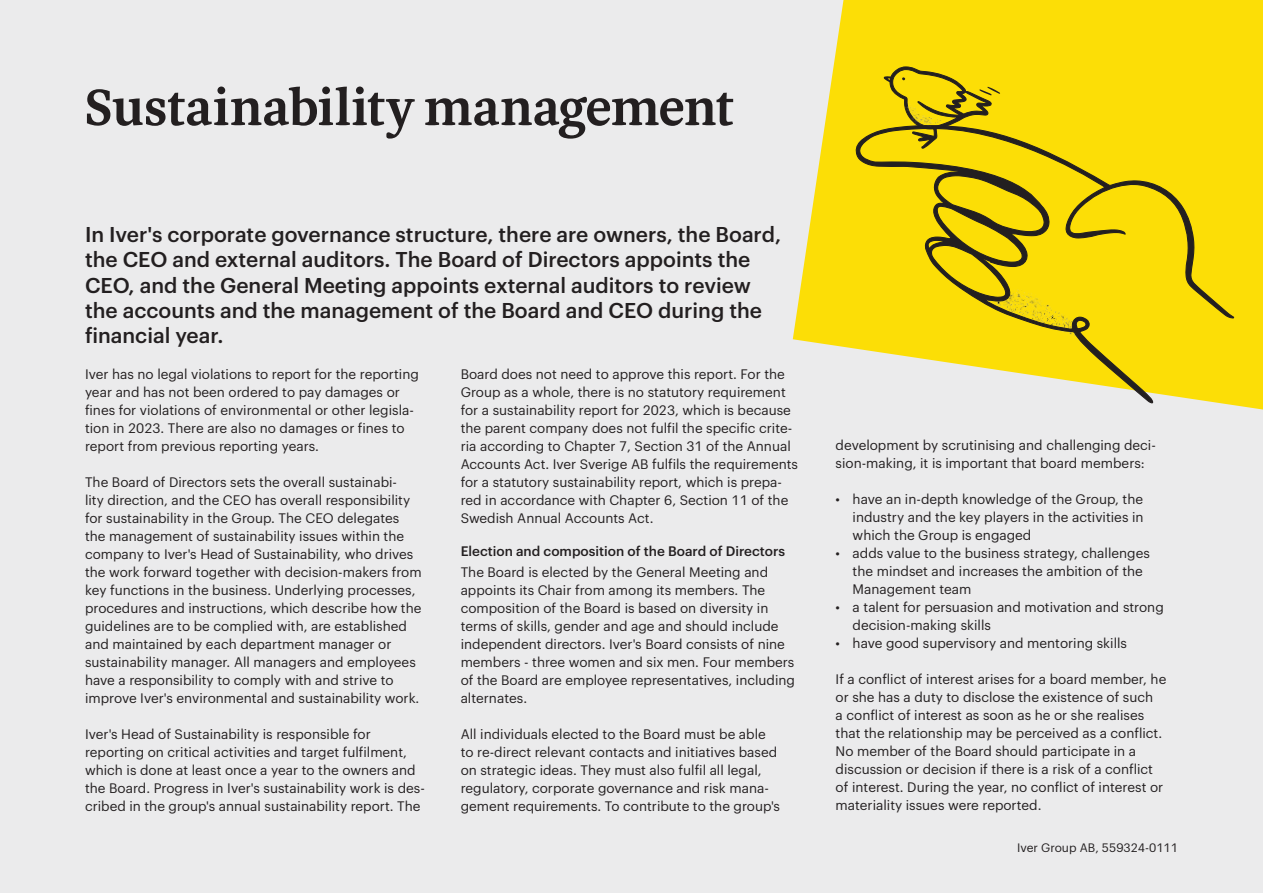
<style>
.page{position:relative;width:1263px;height:893px;background:#ebebec}
.page>*{position:absolute;margin:0;border:0;box-sizing:border-box;transform-origin:0 0}
.Rubrik{font:700 54px "Aleksei";letter-spacing:-.015em;color:#231f20}
.Ingress{font:500 21px/25.2px "Graphik";color:#231f20}
.Brödtext_utan_indrag{font:13.5px/18px "Graphik";color:#231f20}
.Mellanrubrik_1{font:500 13.5px "Graphik";color:#231f20}
.t1{font:12px "Graphik";color:#231f20}
</style>
<div class="page">
<svg style="left:793px;top:0;width:470px;height:410px;fill:#fcde06"></svg>
<svg style="left:884px;top:67px;width:116px;height:57px;background:#d3ba0a"></svg>
<svg style="left:855px;top:124px;width:379px;height:280px;background:#e9d01e"></svg>
<img style="left:890px;top:83px;width:71px;height:47px">
<p class="Rubrik" style="left:85px;top:72px;width:651px">Sustainability management</p>
<p class="Ingress" style="left:85px;top:220px;width:698px">In Iver's corporate governance structure, there are owners, the Board, the CEO and external auditors. The Board of Directors appoints the CEO, and the General Meeting appoints external auditors to review the accounts and the management of the Board and CEO during the financial year.</p>
<p class="Brödtext_utan_indrag" style="left:85px;top:364px;width:335px">Iver has no legal violations to report for the reporting year and has not been ordered to pay damages or fines for violations of environmental or other legisla&shy;tion in 2023. There are also no damages or fines to report from previous reporting years.</p>
<p class="Brödtext_utan_indrag" style="left:85px;top:472px;width:338px">The Board of Directors sets the overall sustainabi-<br>lity direction, and the CEO has overall responsibility for sustainability in the Group. The CEO delegates the management of sustainability issues within the company to Iver's Head of Sustainability, who drives the work forward together with decision-makers from key functions in the business. Underlying processes, procedures and instructions, which describe how the guidelines are to be complied with, are established and maintained by each department manager or sustainability manager. All managers and employees have a responsibility to comply with and strive to improve Iver's environmental and sustainability work.</p>
<p class="Brödtext_utan_indrag" style="left:85px;top:724px;width:341px">Iver's Head of Sustainability is responsible for reporting on critical activities and target fulfilment, which is done at least once a year to the owners and the Board. Progress in Iver's sustainability work is des&shy;cribed in the group's annual sustainability report. The</p>
<p class="Brödtext_utan_indrag" style="left:461px;top:364px;width:339px">Board does not need to approve this report. For the Group as a whole, there is no statutory requirement for a sustainability report for 2023, which is because the parent company does not fulfil the specific crite&shy;ria according to Chapter 7, Section 31 of the Annual Accounts Act. Iver Sverige AB fulfils the requirements for a statutory sustainability report, which is prepa&shy;red in accordance with Chapter 6, Section 11 of the Swedish Annual Accounts Act.</p>
<p class="Mellanrubrik_1" style="left:461px;top:541px;width:326px">Election and composition of the Board of Directors</p>
<p class="Brödtext_utan_indrag" style="left:461px;top:562px;width:336px">The Board is elected by the General Meeting and appoints its Chair from among its members. The composition of the Board is based on diversity in terms of skills, gender and age and should include independent directors. Iver's Board consists of nine members - three women and six men. Four members of the Board are employee representatives, including alternates.</p>
<p class="Brödtext_utan_indrag" style="left:461px;top:724px;width:321px">All individuals elected to the Board must be able to re-direct relevant contacts and initiatives based on strategic ideas. They must also fulfil all legal, regulatory, corporate governance and risk mana&shy;gement requirements. To contribute to the group's</p>
<p class="Brödtext_utan_indrag" style="left:836px;top:435px;width:322px">development by scrutinising and challenging deci&shy;sion-making, it is important that board members:</p>
<p class="Brödtext_utan_indrag" style="left:853px;top:489px;width:292px;text-align:justify;text-indent:-17px">• have an in-depth knowledge of the Group, the industry and the key players in the activities in which the Group is engaged</p>
<p class="Brödtext_utan_indrag" style="left:853px;top:543px;width:299px;text-indent:-17px">• adds value to the business strategy, challenges the mindset and increases the ambition of the<br>Management team</p>
<p class="Brödtext_utan_indrag" style="left:853px;top:597px;width:313px;text-indent:-17px">• a talent for persuasion and motivation and strong decision-making skills</p>
<p class="Brödtext_utan_indrag" style="left:836px;top:633px;width:293px">• have good supervisory and mentoring skills</p>
<p class="Brödtext_utan_indrag" style="left:836px;top:669px;width:332px">If a conflict of interest arises for a board member, he or she has a duty to disclose the existence of such<br>a conflict of interest as soon as he or she realises that the relationship may be perceived as a conflict.<br>No member of the Board should participate in a discussion or decision if there is a risk of a conflict of interest. During the year, no conflict of interest or materiality issues were reported.</p>
<p class="t1" style="left:1017px;top:839px;width:162px">Iver Group AB, 559324-0111</p>
</div>
